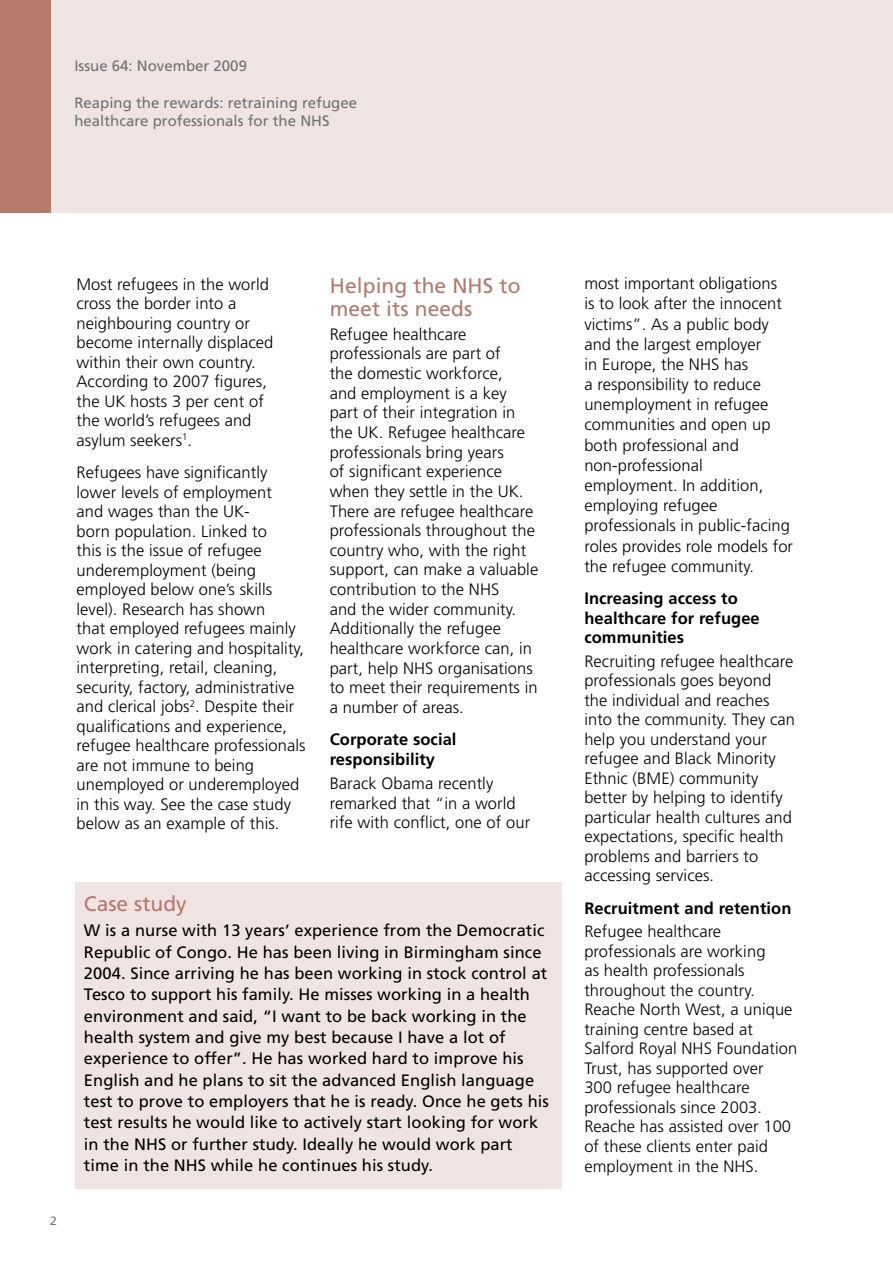
<style>
.page{position:relative;width:893px;height:1263px;background:#fff}
.page>*{position:absolute;margin:0;border:0;box-sizing:border-box;transform-origin:0 0}
.t1{font:21px/22.5px "Frutiger LT";letter-spacing:.005em;color:#b4786c}
.t2{font:300 16.5px/19.5px "Frutiger LT";letter-spacing:.005em;color:#000}
.t3{font:16.5px/21.3px "Frutiger LT";letter-spacing:.005em;color:#000}
.t4{font:700 16.5px/19.5px "Frutiger LT";letter-spacing:.005em;color:#000}
.t5{font:15px/18px "Frutiger LT";color:#707173}
.t6{font:12px "Frutiger LT";color:#707173}
</style>
<div class="page">
<div style="left:0;top:0;width:51px;height:213px;background:#b4786c"></div>
<div style="left:51px;top:0;width:842px;height:213px;background:#f0e4e2"></div>
<div style="left:75px;top:882px;width:487px;height:307px;background:#f0e4e2"></div>
<p class="t5" style="left:74px;top:57px;width:174px">Issue 64: November 2009</p>
<p class="t5" style="left:74px;top:93px;width:284px">Reaping the rewards: retraining refugee healthcare professionals for the NHS</p>
<p class="t2" style="left:77px;top:275px;width:198px">Most refugees in the world cross the border into a neighbouring country or become internally displaced within their own country.<br>According to 2007 figures, the UK hosts 3 per cent of the world’s refugees and asylum seekers<sup>1</sup>.</p>
<p class="t2" style="left:77px;top:463px;width:231px">Refugees have significantly lower levels of employment<br>and wages than the UK-<br>born population. Linked to<br>this is the issue of refugee underemployment (being employed below one’s skills level). Research has shown<br>that employed refugees mainly work in catering and hospitality, interpreting, retail, cleaning, security, factory, administrative and clerical jobs<sup>2</sup>. Despite their qualifications and experience, refugee healthcare professionals are not immune to being unemployed or underemployed in this way. See the case study below as an example of this.</p>
<p class="t1" style="left:330px;top:275px;width:192px">Helping the NHS to meet its needs</p>
<p class="t2" style="left:330px;top:324px;width:210px">Refugee healthcare professionals are part of<br>the domestic workforce,<br>and employment is a key part of their integration in the UK. Refugee healthcare professionals bring years<br>of significant experience when they settle in the UK.<br>There are refugee healthcare professionals throughout the country who, with the right support, can make a valuable contribution to the NHS<br>and the wider community.<br>Additionally the refugee healthcare workforce can, in part, help NHS organisations to meet their requirements in a number of areas.</p>
<p class="t4" style="left:330px;top:730px;width:128px">Corporate social responsibility</p>
<p class="t2" style="left:330px;top:774px;width:202px">Barack Obama recently remarked that “in a world rife with conflict, one of our</p>
<p class="t6" style="left:50px;top:1213px;width:8px">2</p>
<p class="t1" style="left:84px;top:892px;width:104px">Case study</p>
<p class="t3" style="left:84px;top:920px;width:466px">W is a nurse with 13 years’ experience from the Democratic Republic of Congo. He has been living in Birmingham since 2004. Since arriving he has been working in stock control at Tesco to support his family. He misses working in a health environment and said, “I want to be back working in the health system and give my best because I have a lot of experience to offer”. He has worked hard to improve his English and he plans to sit the advanced English language test to prove to employers that he is ready. Once he gets his test results he would like to actively start looking for work in the NHS or further study. Ideally he would work part time in the NHS while he continues his study.</p>
<p class="t2" style="left:584px;top:274px;width:210px;line-height:20.2px">most important obligations<br>is to look after the innocent victims”. As a public body and the largest employer<br>in Europe, the NHS has<br>a responsibility to reduce unemployment in refugee communities and open up both professional and non-professional employment. In addition, employing refugee professionals in public-facing roles provides role models for the refugee community.</p>
<p class="t4" style="left:584px;top:589px;width:177px">Increasing access to healthcare for refugee communities</p>
<p class="t2" style="left:584px;top:651px;width:212px">Recruiting refugee healthcare professionals goes beyond the individual and reaches into the community. They can help you understand your refugee and Black Minority<br>Ethnic (BME) community better by helping to identify particular health cultures and expectations, specific health problems and barriers to accessing services.</p>
<p class="t4" style="left:584px;top:898px;width:209px">Recruitment and retention</p>
<p class="t2" style="left:584px;top:922px;width:214px">Refugee healthcare professionals are working<br>as health professionals throughout the country.<br>Reache North West, a unique training centre based at<br>Salford Royal NHS Foundation<br>Trust, has supported over<br>300 refugee healthcare professionals since 2003.<br>Reache has assisted over 100 of these clients enter paid employment in the NHS.</p>
</div>
